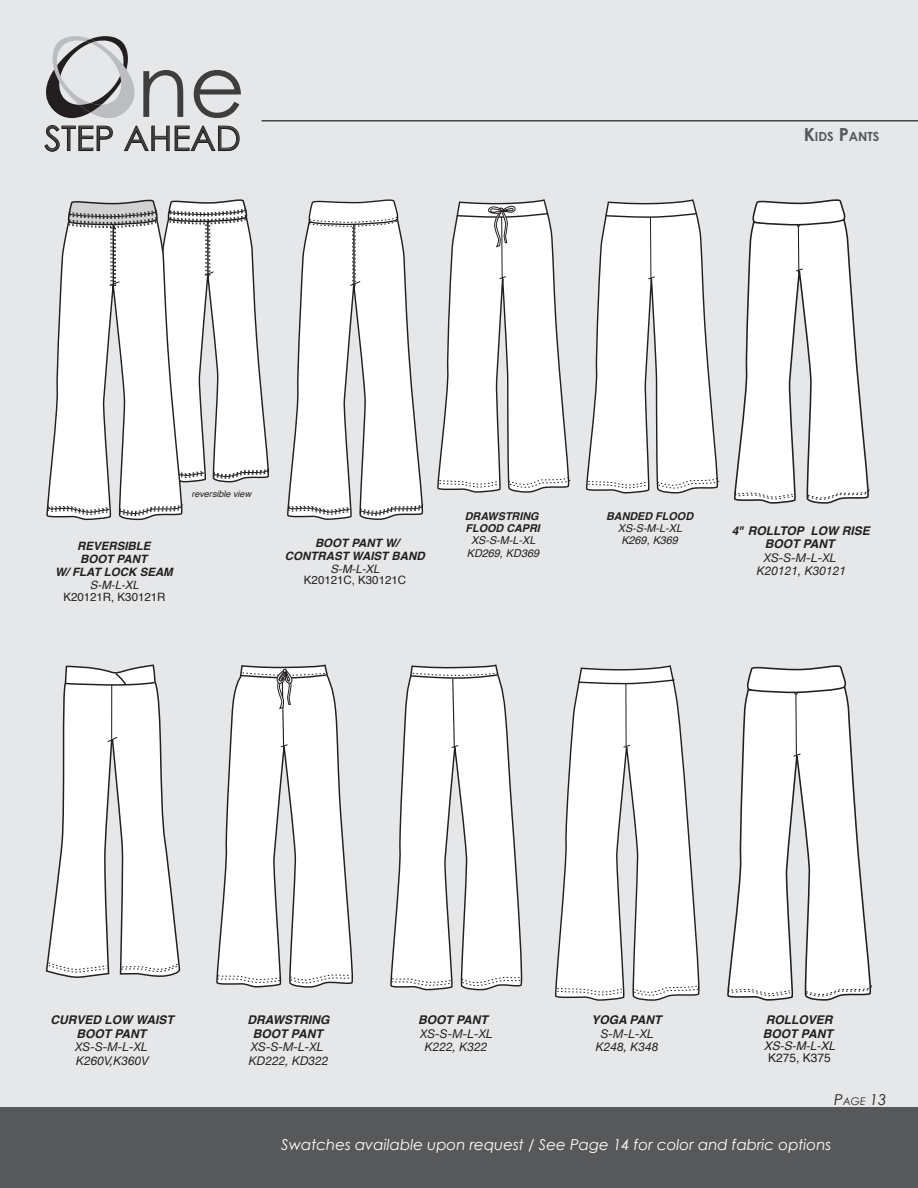
<style>
.page{position:relative;width:918px;height:1188px;background:#fff}
.page>*{position:absolute;margin:0;border:0;box-sizing:border-box;transform-origin:0 0}
.t1{font:86.1px "Century Gothic";color:#3e3e3f}
.t2{font:34.05px "Century Gothic";color:#3e3e3f}
.t3{font:italic 15px "Century Gothic";color:#fff}
.t4{font:italic 15px "Century Gothic";color:#231f20}
.t5{font:700 12.6px "Century Gothic";color:#57585a}
.t6{font:italic 12px/13.5px "Helvetica Neue";color:#231f20;text-align:center}
.t7{font:italic 700 12px/13.5px "Helvetica";color:#231f20;text-align:center}
.t8{font:italic 12px "Helvetica";color:#231f20}
.t9{font:12px "Helvetica";color:#231f20}
.t10{font:italic 700 11.55px/12.9px "Helvetica";color:#231f20;text-align:center}
.t11{font:11.55px "Helvetica";color:#231f20}
.t12{font:italic 11.55px "Helvetica";color:#231f20}
.t13{font:italic 10.8px/12.1px "Helvetica";color:#231f20;text-align:center}
.t14{font:italic 700 10.8px/12.1px "Helvetica";color:#231f20}
.t15{font:italic 9px "Helvetica";color:#231f20}
.s1{font-size:18px}
.s2{font-size:10.5px}
</style>
<div class="page">
<div style="left:0;top:0;width:918px;height:1107px;background:#e6e7e9"></div>
<div style="left:0;top:1107px;width:918px;height:81px;background:#57585a"></div>
<svg style="left:45px;top:613px;width:136px;height:367px"></svg>
<svg style="left:106px;top:736px;width:13px;height:7px"></svg>
<hr style="left:111px;top:684px;width:1px;height:55px;background:#231f20">
<svg style="left:64px;top:672px;width:92px;height:15px"></svg>
<svg style="left:121px;top:963px;width:59px;height:13px"></svg>
<svg style="left:48px;top:962px;width:60px;height:11px"></svg>
<svg style="left:214px;top:664px;width:140px;height:324px"></svg>
<svg style="left:217px;top:975px;width:64px;height:8px"></svg>
<svg style="left:290px;top:973px;width:62px;height:11px"></svg>
<svg style="left:239px;top:668px;width:89px;height:80px"></svg>
<svg style="left:388px;top:664px;width:135px;height:327px"></svg>
<svg style="left:390px;top:665px;width:133px;height:325px"></svg>
<svg style="left:724px;top:685px;width:149px;height:316px"></svg>
<svg style="left:727px;top:988px;width:64px;height:8px"></svg>
<svg style="left:805px;top:985px;width:68px;height:12px"></svg>
<svg style="left:746px;top:663px;width:101px;height:95px"></svg>
<svg style="left:552px;top:664px;width:149px;height:337px"></svg>
<hr style="left:625px;top:684px;width:2px;height:63px;background:#231f20">
<svg style="left:622px;top:744px;width:9px;height:5px"></svg>
<svg style="left:557px;top:988px;width:65px;height:7px"></svg>
<svg style="left:632px;top:984px;width:71px;height:12px"></svg>
<svg style="left:577px;top:679px;width:99px;height:6px"></svg>
<svg style="left:175px;top:126px;width:64px;height:25px;background:#b9b9bb"></svg>
<svg style="left:42px;top:33px;width:127px;height:118px;background:#c5c6c7"></svg>
<svg style="left:85px;top:39px;width:10px;height:4px"></svg>
<hr style="left:262px;top:120px;width:656px;height:2px;background:#454646">
<svg style="left:286px;top:198px;width:138px;height:323px"></svg>
<svg style="left:435px;top:200px;width:137px;height:293px"></svg>
<svg style="left:583px;top:198px;width:138px;height:296px"></svg>
<svg style="left:731px;top:197px;width:139px;height:307px"></svg>
<svg style="left:45px;top:198px;width:225px;height:323px"></svg>
<h1 class="t1" style="left:137px;top:33px;width:110px">ne</h1>
<h2 class="t2" style="left:44px;top:117px;width:198px">STEP AHEAD</h2>
<p class="t5" style="left:804px;top:129px;width:77px"><span class="s1">K</span>IDS <span class="s1">P</span>ANTS</p>
<p class="t10" style="left:55px;top:540px;width:119px">REVERSIBLE<br>BOOT PANT<br>W/ FLAT LOCK SEAM</p>
<p class="t12" style="left:90px;top:576px;width:51px">S-M-L-XL</p>
<p class="t11" style="left:63px;top:588px;width:104px">K20121R, K30121R</p>
<p class="t15" style="left:191px;top:487px;width:61px">reversible view</p>
<p class="t10" style="left:285px;top:537px;width:141px">BOOT PANT W/<br>CONTRAST WAIST BAND</p>
<p class="t12" style="left:331px;top:560px;width:51px">S-M-L-XL</p>
<p class="t11" style="left:304px;top:571px;width:104px">K20121C, K30121C</p>
<p class="t14" style="left:465px;top:510px;width:77px">DRAWSTRING<br>FLOOD CAPRI</p>
<p class="t13" style="left:467px;top:535px;width:74px">XS-S-M-L-XL<br>KD269, KD369</p>
<p class="t14" style="left:606px;top:510px;width:89px">BANDED FLOOD</p>
<p class="t13" style="left:618px;top:523px;width:66px">XS-S-M-L-XL<br>K269, K369</p>
<p class="t7" style="left:732px;top:524px;width:139px">4" ROLLTOP LOW RISE<br>BOOT PANT</p>
<p class="t6" style="left:757px;top:551px;width:91px">XS-S-M-L-XL<br>K20121, K30121</p>
<p class="t7" style="left:51px;top:1013px;width:125px">CURVED LOW WAIST<br>BOOT PANT</p>
<p class="t6" style="left:75px;top:1041px;width:75px;text-align:left">XS-S-M-L-XL<br>K260V,K360V</p>
<p class="t7" style="left:247px;top:1013px;width:84px">DRAWSTRING<br>BOOT PANT</p>
<p class="t6" style="left:249px;top:1041px;width:81px;text-align:left">XS-S-M-L-XL<br>KD222, KD322</p>
<p class="t7" style="left:418px;top:1013px;width:71px">BOOT PANT</p>
<p class="t6" style="left:420px;top:1027px;width:74px">XS-S-M-L-XL<br>K222, K322</p>
<p class="t7" style="left:591px;top:1013px;width:72px">YOGA PANT</p>
<p class="t6" style="left:596px;top:1027px;width:64px">S-M-L-XL<br>K248, K348</p>
<p class="t7" style="left:763px;top:1013px;width:71px;text-align:left">ROLLOVER<br>BOOT PANT</p>
<p class="t8" style="left:764px;top:1036px;width:73px">XS-S-M-L-XL</p>
<p class="t9" style="left:768px;top:1048px;width:64px">K275, K375</p>
<p class="t4" style="left:834px;top:1090px;width:54px">P<span class="s2">AGE</span> 13</p>
<p class="t3" style="left:281px;top:1135px;width:552px">Swatches available upon request / See Page 14 for color and fabric options</p>
</div>
